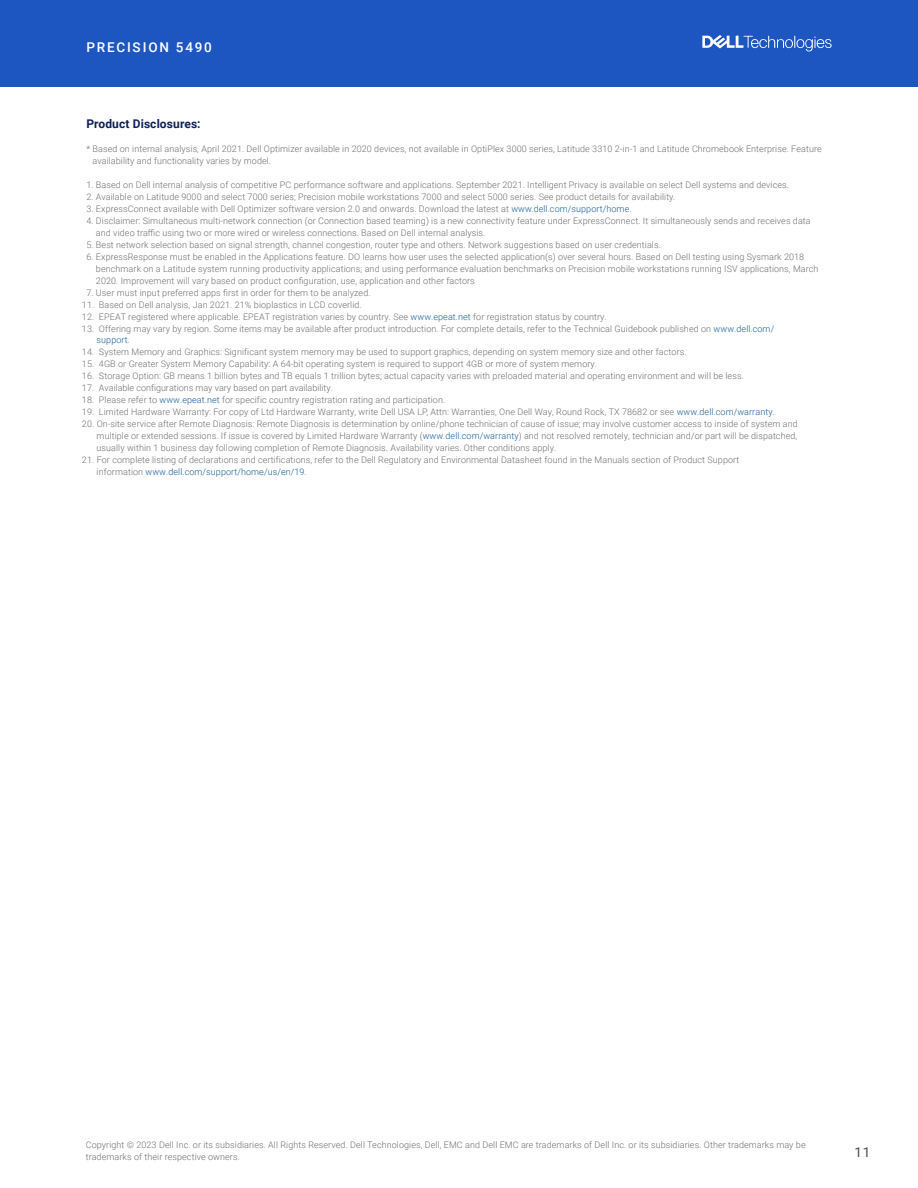
<style>
.page{position:relative;width:918px;height:1188px;background:#fff}
.page>*{position:absolute;margin:0;border:0;box-sizing:border-box;transform-origin:0 0}
.t1{font:500 13.5px "Roboto";letter-spacing:.135em;color:#fff}
.t2{font:13.5px "Roboto";color:#4b4c4d}
.t3{font:700 12px "Roboto";letter-spacing:.01em;color:#0d2155}
.t4{font:300 9px/12px "Roboto";letter-spacing:.01em;color:#6e6e6e}
.s1{color:#175d9e}
</style>
<div class="page">
<div style="left:0;top:0;width:918px;height:86px;background:#1d56c0"></div>
<svg style="left:702px;top:35px;width:130px;height:16px"></svg>
<p class="t1" style="left:86px;top:38px;width:127px">PRECISION 5490</p>
<p class="t3" style="left:86px;top:116px;width:116px">Product Disclosures:</p>
<p class="t4" style="left:93px;top:143px;width:731px;text-indent:-6px">* Based on internal analysis, April 2021. Dell Optimizer available in 2020 devices, not available in OptiPlex 3000 series, Latitude 3310 2-in-1 and Latitude Chromebook Enterprise. Feature availability and functionality varies by model.</p>
<p class="t4" style="left:86px;top:179px;width:704px">1. Based on Dell internal analysis of competitive PC performance software and applications. September 2021. Intelligent Privacy is available on select Dell systems and devices.</p>
<p class="t4" style="left:86px;top:191px;width:590px">2. Available on Latitude 9000 and select 7000 series; Precision mobile workstations 7000 and select 5000 series. See product details for availability.</p>
<p class="t4" style="left:86px;top:203px;width:547px">3. ExpressConnect available with Dell Optimizer software version 2.0 and onwards. Download the latest at <span class="s1">www.dell.com/support/home</span>.</p>
<p class="t4" style="left:96px;top:215px;width:716px;text-indent:-10px">4. Disclaimer: Simultaneous multi-network connection (or Connection based teaming) is a new connectivity feature under ExpressConnect. It simultaneously sends and receives data and video traffic using two or more wired or wireless connections. Based on Dell internal analysis.</p>
<p class="t4" style="left:86px;top:239px;width:576px">5. Best network selection based on signal strength, channel congestion, router type and others. Network suggestions based on user credentials.</p>
<p class="t4" style="left:96px;top:251px;width:724px;text-indent:-10px">6. ExpressResponse must be enabled in the Applications feature. DO learns how user uses the selected application(s) over several hours. Based on Dell testing using Sysmark 2018 benchmark on a Latitude system running productivity applications; and using performance evaluation benchmarks on Precision mobile workstations running ISV applications, March<br>2020. Improvement will vary based on product configuration, use, application and other factors</p>
<p class="t4" style="left:86px;top:287px;width:286px">7. User must input preferred apps first in order for them to be analyzed.</p>
<p class="t4" style="left:82px;top:299px;width:281px">11. Based on Dell analysis, Jan 2021. 21% bioplastics in LCD coverlid.</p>
<p class="t4" style="left:82px;top:311px;width:526px">12. EPEAT registered where applicable. EPEAT registration varies by country. See <span class="s1">www.epeat.net</span> for registration status by country.</p>
<p class="t4" style="left:97px;top:323px;width:679px;line-height:10.8px;text-indent:-15px">13. Offering may vary by region. Some items may be available after product introduction. For complete details, refer to the Technical Guidebook published on <span class="s1">www.dell.com/ support</span>.</p>
<p class="t4" style="left:82px;top:346px;width:606px">14. System Memory and Graphics: Significant system memory may be used to support graphics, depending on system memory size and other factors.</p>
<p class="t4" style="left:82px;top:358px;width:517px">15. 4GB or Greater System Memory Capability: A 64-bit operating system is required to support 4GB or more of system memory.</p>
<p class="t4" style="left:82px;top:370px;width:663px">16. Storage Option: GB means 1 billion bytes and TB equals 1 trillion bytes; actual capacity varies with preloaded material and operating environment and will be less.</p>
<p class="t4" style="left:82px;top:382px;width:252px">17. Available configurations may vary based on part availability.</p>
<p class="t4" style="left:82px;top:394px;width:365px">18. Please refer to <span class="s1">www.epeat.net</span> for specific country registration rating and participation.</p>
<p class="t4" style="left:82px;top:406px;width:694px">19. Limited Hardware Warranty: For copy of Ltd Hardware Warranty, write Dell USA LP, Attn: Warranties, One Dell Way, Round Rock, TX 78682 or see <span class="s1">www.dell.com/warranty</span>.</p>
<p class="t4" style="left:97px;top:418px;width:703px;text-align:justify;text-indent:-15px">20. On-site service after Remote Diagnosis: Remote Diagnosis is determination by online/phone technician of cause of issue; may involve customer access to inside of system and multiple or extended sessions. If issue is covered by Limited Hardware Warranty (<span class="s1">www.dell.com/warranty</span>) and not resolved remotely, technician and/or part will be dispatched, usually within 1 business day following completion of Remote Diagnosis. Availability varies. Other conditions apply.</p>
<p class="t4" style="left:97px;top:454px;width:644px;text-indent:-15px">21. For complete listing of declarations and certifications, refer to the Dell Regulatory and Environmental Datasheet found in the Manuals section of Product Support information <span class="s1">www.dell.com/support/home/us/en/19</span>.</p>
<p class="t4" style="left:86px;top:1139px;width:721px">Copyright © 2023 Dell Inc. or its subsidiaries. All Rights Reserved. Dell Technologies, Dell, EMC and Dell EMC are trademarks of Dell Inc. or its subsidiaries. Other trademarks may be trademarks of their respective owners.</p>
<p class="t2" style="left:855px;top:1143px;width:17px">11</p>
</div>
